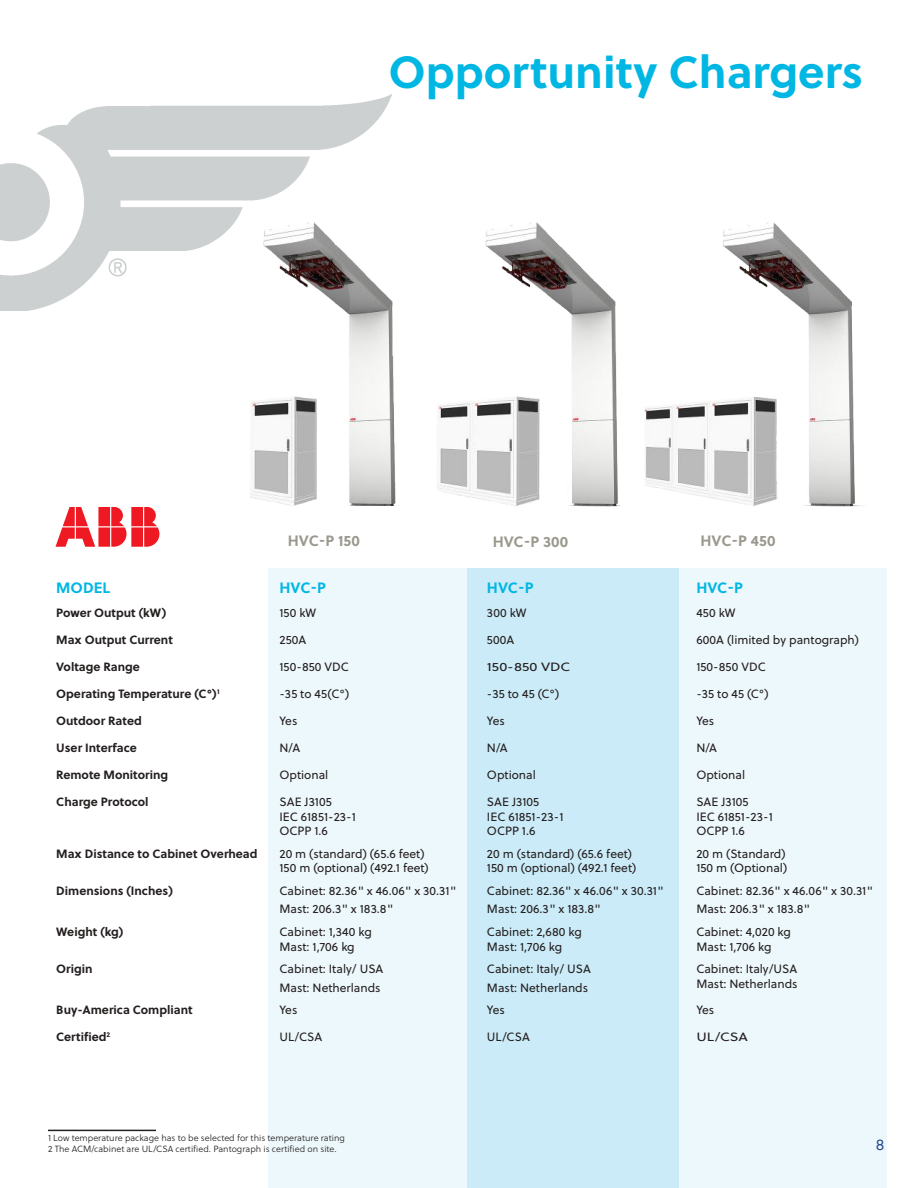
<style>
.page{position:relative;width:918px;height:1188px;background:#fff}
.page>*{position:absolute;margin:0;border:0;box-sizing:border-box;transform-origin:0 0}
.t1{font:700 45px "Soleil";color:#00b7e3}
.t2{font:18px "Soleil Lt";color:#22428b}
.t3{font:700 15px "Soleil";color:#9b998e}
.t4{font:700 15px "Soleil";color:#00b7e3}
.t5{font:15px "Soleil";color:#22428b}
.t6{font:12px/14.4px "Soleil";color:#241f1f}
.t7{font:700 12px "Soleil";color:#241f1f}
.t8{font:12px "Soleil";color:#241f1f;scale:1.2 1}
.t9{font:12px "Soleil";color:#241f1f;scale:1.21 1}
.t10{font:9px/10.8px "Soleil Lt";color:#241f1f}
</style>
<div class="page">
<img style="left:0;top:94px;width:392px;height:217px">
<div style="left:268px;top:569px;width:618px;height:619px;background:#edf8fc"></div>
<div style="left:467px;top:569px;width:212px;height:619px;background:#cbebf8"></div>
<img style="left:212px;top:211px;width:185px;height:295px">
<hr style="left:48px;top:1130px;width:108px;height:1px;background:#241f1f">
<svg style="left:56px;top:507px;width:103px;height:40px"></svg>
<img style="left:437px;top:222px;width:183px;height:285px">
<img style="left:644px;top:222px;width:217px;height:285px">
<h1 class="t1" style="left:388px;top:37px;width:476px">Opportunity Chargers</h1>
<p class="t3" style="left:288px;top:529px;width:74px">HVC-P 150</p>
<p class="t3" style="left:700px;top:529px;width:77px">HVC-P 450</p>
<p class="t3" style="left:493px;top:530px;width:77px">HVC-P 300</p>
<p class="t4" style="left:56px;top:576px;width:55px">MODEL</p>
<p class="t4" style="left:279px;top:576px;width:48px">HVC-P</p>
<p class="t4" style="left:487px;top:576px;width:48px">HVC-P</p>
<p class="t4" style="left:696px;top:576px;width:48px">HVC-P</p>
<p class="t7" style="left:56px;top:604px;width:112px">Power Output (kW)</p>
<p class="t6" style="left:279px;top:606px;width:38px">150 kW</p>
<p class="t6" style="left:487px;top:606px;width:41px">300 kW</p>
<p class="t6" style="left:696px;top:606px;width:41px">450 kW</p>
<p class="t7" style="left:56px;top:631px;width:118px">Max Output Current</p>
<p class="t6" style="left:279px;top:633px;width:28px">250A</p>
<p class="t6" style="left:487px;top:633px;width:29px">500A</p>
<p class="t6" style="left:696px;top:633px;width:164px">600A (limited by pantograph)</p>
<p class="t7" style="left:56px;top:658px;width:85px">Voltage Range</p>
<p class="t6" style="left:279px;top:660px;width:71px">150-850 VDC</p>
<p class="t8" style="left:487px;top:659px;width:71px">150-850 VDC</p>
<p class="t6" style="left:696px;top:660px;width:71px">150-850 VDC</p>
<p class="t7" style="left:56px;top:685px;width:165px">Operating Temperature (C°)<sup>1</sup></p>
<p class="t6" style="left:279px;top:687px;width:71px">-35 to 45(C°)</p>
<p class="t6" style="left:487px;top:687px;width:74px">-35 to 45 (C°)</p>
<p class="t6" style="left:696px;top:687px;width:74px">-35 to 45 (C°)</p>
<p class="t7" style="left:56px;top:712px;width:87px">Outdoor Rated</p>
<p class="t6" style="left:279px;top:714px;width:19px">Yes</p>
<p class="t6" style="left:487px;top:714px;width:19px">Yes</p>
<p class="t6" style="left:696px;top:714px;width:19px">Yes</p>
<p class="t7" style="left:56px;top:739px;width:82px">User Interface</p>
<p class="t6" style="left:279px;top:741px;width:22px">N/A</p>
<p class="t6" style="left:487px;top:741px;width:22px">N/A</p>
<p class="t6" style="left:696px;top:741px;width:22px">N/A</p>
<p class="t7" style="left:56px;top:766px;width:113px">Remote Monitoring</p>
<p class="t6" style="left:279px;top:768px;width:50px">Optional</p>
<p class="t6" style="left:487px;top:768px;width:50px">Optional</p>
<p class="t6" style="left:696px;top:768px;width:50px">Optional</p>
<p class="t7" style="left:56px;top:793px;width:94px">Charge Protocol</p>
<p class="t6" style="left:279px;top:795px;width:78px">SAE J3105<br>IEC 61851-23-1<br>OCPP 1.6</p>
<p class="t6" style="left:487px;top:795px;width:78px">SAE J3105<br>IEC 61851-23-1<br>OCPP 1.6</p>
<p class="t6" style="left:696px;top:795px;width:78px">SAE J3105<br>IEC 61851-23-1<br>OCPP 1.6</p>
<p class="t7" style="left:56px;top:844px;width:203px">Max Distance to Cabinet Overhead</p>
<p class="t6" style="left:279px;top:846px;width:151px">20 m (standard) (65.6 feet)<br>150 m (optional) (492.1 feet)</p>
<p class="t6" style="left:487px;top:846px;width:151px">20 m (standard) (65.6 feet)<br>150 m (optional) (492.1 feet)</p>
<p class="t6" style="left:696px;top:846px;width:92px">20 m (Standard)<br>150 m (Optional)</p>
<p class="t7" style="left:56px;top:882px;width:118px">Dimensions (Inches)</p>
<p class="t6" style="left:279px;top:881px;width:178px;line-height:18.5px">Cabinet: 82.36" x 46.06" x 30.31"<br>Mast: 206.3" x 183.8"</p>
<p class="t6" style="left:487px;top:881px;width:178px;line-height:18.5px">Cabinet: 82.36" x 46.06" x 30.31"<br>Mast: 206.3" x 183.8"</p>
<p class="t6" style="left:696px;top:881px;width:178px;line-height:18.5px">Cabinet: 82.36" x 46.06" x 30.31"<br>Mast: 206.3" x 183.8"</p>
<p class="t7" style="left:56px;top:923px;width:69px">Weight (kg)</p>
<p class="t6" style="left:279px;top:924px;width:94px">Cabinet: 1,340 kg<br>Mast: 1,706 kg</p>
<p class="t6" style="left:487px;top:924px;width:96px">Cabinet: 2,680 kg<br>Mast: 1,706 kg</p>
<p class="t6" style="left:696px;top:924px;width:96px">Cabinet: 4,020 kg<br>Mast: 1,706 kg</p>
<p class="t7" style="left:56px;top:960px;width:38px">Origin</p>
<p class="t6" style="left:279px;top:959px;width:106px;line-height:18.5px">Cabinet: Italy/ USA<br>Mast: Netherlands</p>
<p class="t6" style="left:487px;top:959px;width:106px;line-height:18.5px">Cabinet: Italy/ USA<br>Mast: Netherlands</p>
<p class="t6" style="left:696px;top:962px;width:103px">Cabinet: Italy/USA<br>Mast: Netherlands</p>
<p class="t7" style="left:56px;top:1001px;width:138px">Buy-America Compliant</p>
<p class="t6" style="left:279px;top:1003px;width:19px">Yes</p>
<p class="t6" style="left:487px;top:1003px;width:19px">Yes</p>
<p class="t6" style="left:696px;top:1003px;width:19px">Yes</p>
<p class="t7" style="left:56px;top:1028px;width:56px">Certified<sup>2</sup></p>
<p class="t6" style="left:279px;top:1030px;width:44px">UL/CSA</p>
<p class="t6" style="left:487px;top:1030px;width:44px">UL/CSA</p>
<p class="t9" style="left:696px;top:1028px;width:44px">UL/CSA</p>
<p class="t10" style="left:48px;top:1133px;width:298px">1 Low temperature package has to be selected for this temperature rating<br>2 The ACM/cabinet are UL/CSA certified. Pantograph is certified on site.</p>
<p class="t5" style="left:875px;top:1133px;width:10px">8</p>
<h2 class="t2" style="left:875px;top:1131px;width:11px">8</h2>
</div>
